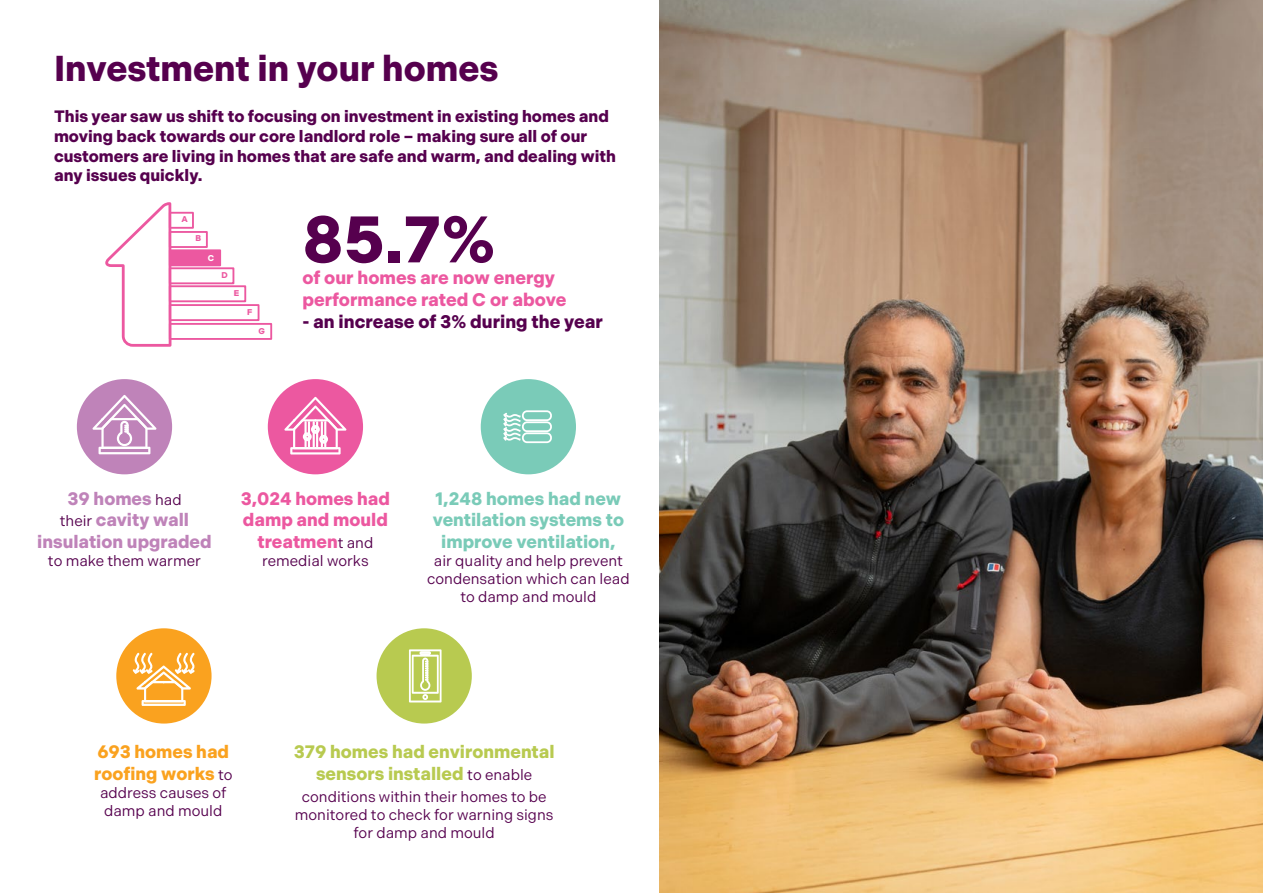
<style>
.page{position:relative;width:1263px;height:893px;background:#fff}
.page>*{position:absolute;margin:0;border:0;box-sizing:border-box;transform-origin:0 0}
.t1{font:700 65.55px "Indivisible";color:#56004e}
.t2{font:700 36px "Indivisible";color:#56004e}
.t3{font:700 18.15px/21.9px "Indivisible";color:#ec58a0}
.t4{font:700 18.15px "Indivisible";color:#56004e}
.t5{font:700 18px/21.6px "Indivisible";color:#7acbb8;text-align:center}
.t6{font:700 18px/21.6px "Indivisible";color:#b8ca50;text-align:center}
.t7{font:700 18px/21.6px "Indivisible";color:#bf83b9;text-align:center}
.t8{font:700 18px/21.6px "Indivisible";color:#ec58a0;text-align:center}
.t9{font:700 18px/21.6px "Indivisible";color:#faa21f}
.t10{font:700 16.5px/19.8px "Indivisible";color:#56004e}
.t11{font:15px/18px "Indivisible";color:#56004e;text-align:center}
.t12{font:700 8.4px "Indivisible";color:#ec58a0}
.t13{font:700 8.4px "Indivisible";color:#fff}
.s1{font-weight:400;font-size:15px;color:#56004e}
</style>
<div class="page">
<div style="left:116px;top:628px;width:96px;height:96px;background:#faa21f;border-radius:50%"></div>
<div style="left:377px;top:628px;width:95px;height:96px;background:#b8ca50;border-radius:50%"></div>
<img style="left:659px;top:0;width:604px;height:893px">
<div style="left:77px;top:379px;width:95px;height:95px;background:#bf83b9;border-radius:50%"></div>
<svg style="left:92px;top:395px;width:64px;height:59px"></svg>
<svg style="left:409px;top:649px;width:33px;height:53px"></svg>
<svg style="left:133px;top:653px;width:62px;height:53px"></svg>
<div style="left:481px;top:379px;width:95px;height:95px;background:#7acbb8;border-radius:50%"></div>
<svg style="left:503px;top:410px;width:49px;height:33px"></svg>
<div style="left:268px;top:379px;width:95px;height:95px;background:#ec58a0;border-radius:50%"></div>
<svg style="left:284px;top:397px;width:62px;height:57px"></svg>
<svg style="left:105px;top:202px;width:68px;height:145px"></svg>
<div style="left:169px;top:212px;width:25px;height:17px;border:2px solid #ec58a0"></div>
<div style="left:169px;top:231px;width:39px;height:17px;border:2px solid #ec58a0"></div>
<div style="left:169px;top:249px;width:52px;height:17px;background:#ec58a0;border:2px solid #ec58a0"></div>
<div style="left:169px;top:267px;width:65px;height:17px;border:2px solid #ec58a0"></div>
<div style="left:169px;top:285px;width:77px;height:17px;border:2px solid #ec58a0"></div>
<div style="left:169px;top:304px;width:90px;height:17px;border:2px solid #ec58a0"></div>
<div style="left:169px;top:323px;width:103px;height:17px;border:2px solid #ec58a0"></div>
<h2 class="t2" style="left:54px;top:47px;width:446px">Investment in your homes</h2>
<p class="t10" style="left:54px;top:107px;width:563px">This year saw us shift to focusing on investment in existing homes and moving back towards our core landlord role – making sure all of our customers are living in homes that are safe and warm, and dealing with any issues quickly.</p>
<p class="t12" style="left:181px;top:214px;width:8px">A</p>
<p class="t12" style="left:195px;top:233px;width:7px">B</p>
<p class="t13" style="left:208px;top:253px;width:8px">C</p>
<p class="t12" style="left:221px;top:270px;width:8px">D</p>
<p class="t12" style="left:234px;top:288px;width:7px">E</p>
<p class="t12" style="left:247px;top:307px;width:7px">F</p>
<p class="t12" style="left:258px;top:326px;width:8px">G</p>
<h1 class="t1" style="left:302px;top:201px;width:194px">85.7%</h1>
<p class="t3" style="left:302px;top:267px;width:266px">of our homes are now energy performance rated C or above</p>
<p class="t4" style="left:302px;top:311px;width:302px">- an increase of 3% during the year</p>
<p class="t7" style="left:37px;top:488px;width:176px">39 homes <span class="s1">had<br>their</span> cavity wall insulation upgraded</p>
<p class="t11" style="left:48px;top:552px;width:154px">to make them warmer</p>
<p class="t8" style="left:241px;top:488px;width:151px">3,024 homes had damp and mould treatmen<span class="s1">t and</span></p>
<p class="t11" style="left:262px;top:552px;width:108px">remedial works</p>
<p class="t5" style="left:433px;top:488px;width:193px">1,248 homes had new ventilation systems to improve ventilation,</p>
<p class="t11" style="left:427px;top:552px;width:204px">air quality and help prevent condensation which can lead to damp and mould</p>
<p class="t9" style="left:94px;top:741px;width:140px">693 homes had roofing works <span class="s1">to</span></p>
<p class="t11" style="left:100px;top:784px;width:128px;text-align:left">address causes of damp and mould</p>
<p class="t6" style="left:294px;top:741px;width:262px">379 homes had environmental sensors installed <span class="s1">to enable</span></p>
<p class="t11" style="left:295px;top:787px;width:260px">conditions within their homes to be monitored to check for warning signs for damp and mould</p>
</div>
